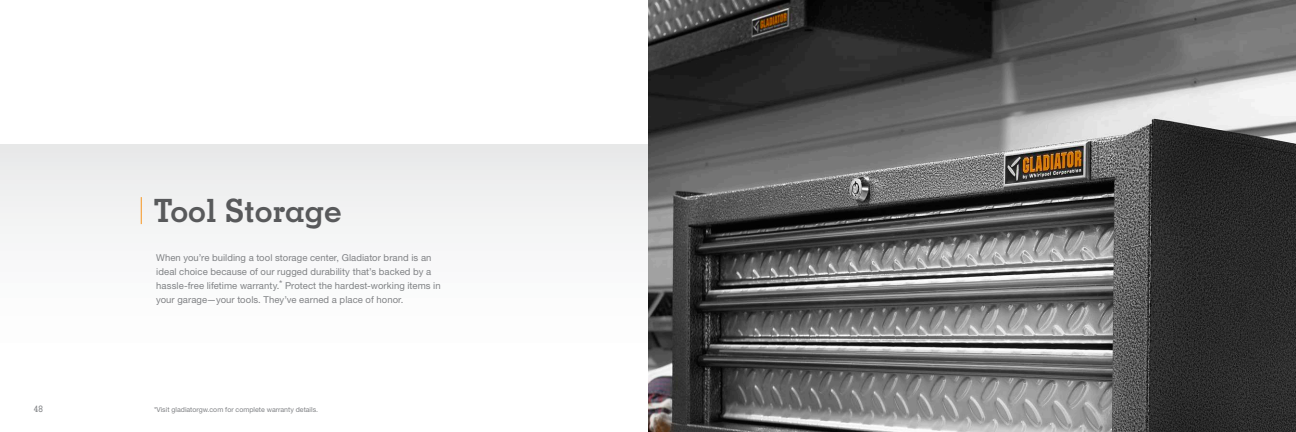
<style>
.page{position:relative;width:1296px;height:432px;background:#fff}
.page>*{position:absolute;margin:0;border:0;box-sizing:border-box;transform-origin:0 0}
.t1{font:700 32px "Memphis";color:#58595b}
.t2{font:9.5px/14px "Helvetica Neue";letter-spacing:.005em;color:#808285}
.t3{font:500 9px "Memphis";color:#808285}
.t4{font:7px "Helvetica Neue";color:#808285}
</style>
<div class="page">
<div style="left:0;top:144px;width:1296px;height:288px;background:linear-gradient(to bottom,#eceded,#fff)"></div>
<img style="left:27px;top:423px;width:594px;height:9px">
<img style="left:648px;top:0;width:648px;height:432px">
<svg style="left:141px;top:197px;width:1px;height:27px"></svg>
<p class="t3" style="left:34px;top:403px;width:11px">48</p>
<h1 class="t1" style="left:153px;top:191px;width:190px">Tool Storage</h1>
<p class="t2" style="left:156px;top:250px;width:286px">When you’re building a tool storage center, Gladiator brand is an ideal choice because of our rugged durability that’s backed by a hassle-free lifetime warranty.* Protect the hardest-working items in your garage—your tools. They’ve earned a place of honor.</p>
<p class="t4" style="left:154px;top:405px;width:166px">*Visit gladiatorgw.com for complete warranty details.</p>
</div>
